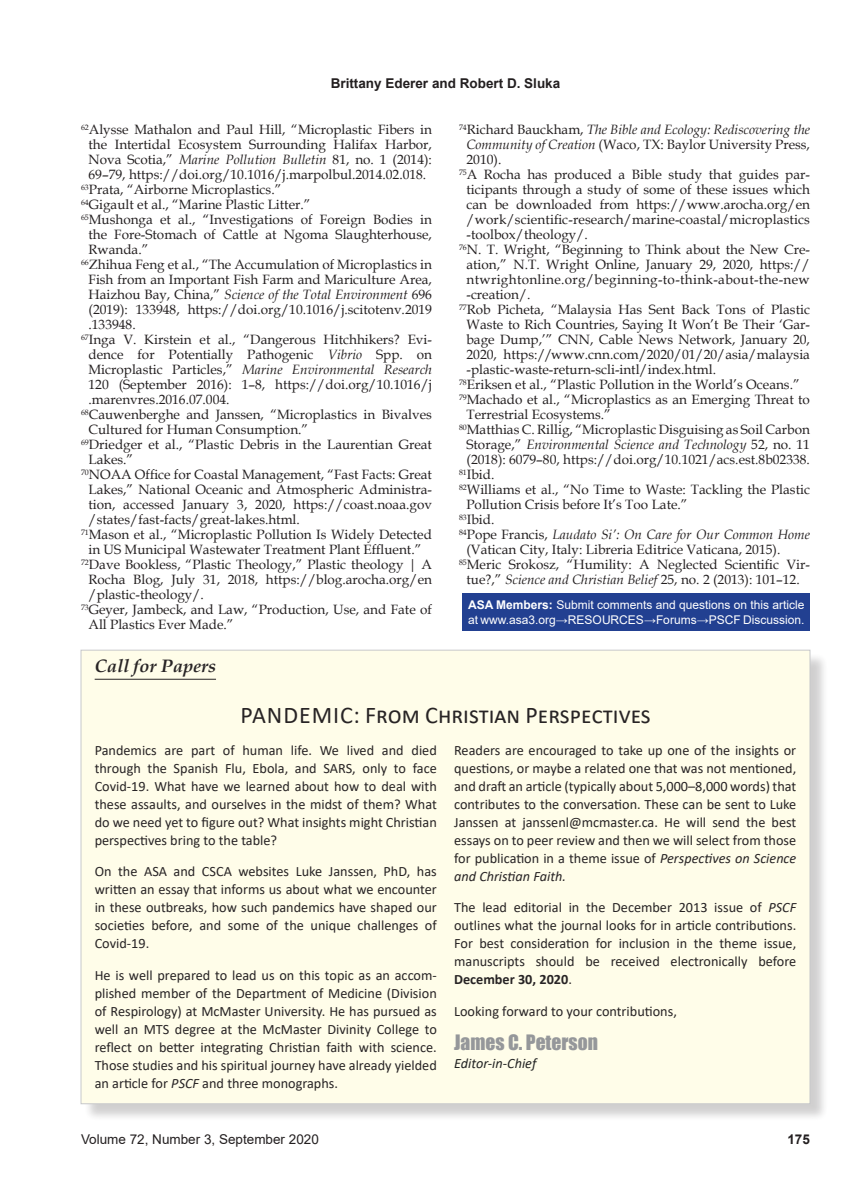
<style>
.page{position:relative;width:864px;height:1188px;background:#fff}
.page>*{position:absolute;margin:0;border:0;box-sizing:border-box;transform-origin:0 0}
.t1{font:24px "Calibri";color:#231f20}
.t2{font:19.5px "Impact";color:#939598}
.t3{font:italic 700 18px "Book Antiqua";color:#231f20}
.t4{font:14.25px/18px "Calibri";color:#231f20;text-align:justify}
.t5{font:italic 14.25px "Calibri";color:#1e1f1e}
.t6{font:13.5px "Book Antiqua";color:#231f20}
.t7{font:italic 13.5px "Book Antiqua";color:#231f20}
.t8{font:13.5px "Book Antiqua";letter-spacing:.025em;color:#231f20}
.t9{font:700 13.5px "Arial";color:#231f20}
.t10{font:13.5px "Arial";color:#231f20}
.t11{font:12px/15px "Arial";color:#fff}
.s1{font-style:italic}
.s2{font-style:normal}
.s3{font-weight:700}
.s4{font-family:"Book Antiqua"}
</style>
<div class="page">
<div style="left:463px;top:594px;width:347px;height:37px;background:#224091"></div>
<div style="left:83px;top:652px;width:746px;height:471px;background:#231f20;opacity:.22"></div>
<div style="left:81px;top:650px;width:729px;height:454px;background:#fffde9"></div>
<hr style="left:95px;top:679px;width:121px;height:1px;background:#231f20">
<p class="t9" style="left:331px;top:74px;width:231px">Brittany Ederer and Robert D. Sluka</p>
<p class="t6" style="left:81px;top:120px;width:353px"><sup>62</sup>Alysse Mathalon and Paul Hill, “Microplastic Fibers in</p>
<p class="t6" style="left:89px;top:135px;width:345px">the Intertidal Ecosystem Surrounding Halifax Harbor,</p>
<p class="t6" style="left:89px;top:150px;width:345px">Nova Scotia,” <span class="s1">Marine Pollution Bulletin</span> 81, no. 1 (2014):</p>
<p class="t6" style="left:89px;top:165px;width:339px">69–79, https://doi.org/10.1016/j.marpolbul.2014.02.018.</p>
<p class="t6" style="left:81px;top:180px;width:202px"><sup>63</sup>Prata, “Airborne Microplastics.”</p>
<p class="t6" style="left:81px;top:195px;width:231px"><sup>64</sup>Gigault et al., “Marine Plastic Litter.”</p>
<p class="t6" style="left:81px;top:210px;width:353px"><sup>65</sup>Mushonga et al., “Investigations of Foreign Bodies in</p>
<p class="t6" style="left:89px;top:225px;width:345px">the Fore-Stomach of Cattle at Ngoma Slaughterhouse,</p>
<p class="t6" style="left:89px;top:240px;width:62px">Rwanda.”</p>
<p class="t6" style="left:81px;top:255px;width:352px"><sup>66</sup>Zhihua Feng et al., “The Accumulation of Microplastics in</p>
<p class="t6" style="left:89px;top:270px;width:345px">Fish from an Important Fish Farm and Mariculture Area,</p>
<p class="t7" style="left:89px;top:285px;width:345px"><span class="s2">Haizhou Bay, China,”</span> Science of the Total Environment <span class="s2">696</span></p>
<p class="t6" style="left:89px;top:300px;width:345px">(2019): 133948, https://doi.org/10.1016/j.scitotenv.2019</p>
<p class="t6" style="left:89px;top:315px;width:49px">.133948.</p>
<p class="t6" style="left:81px;top:330px;width:352px"><sup>67</sup>Inga V. Kirstein et al., “Dangerous Hitchhikers? Evi-</p>
<p class="t6" style="left:89px;top:345px;width:345px">dence for Potentially Pathogenic <span class="s1">Vibrio</span> Spp. on</p>
<p class="t7" style="left:89px;top:360px;width:345px"><span class="s2">Microplastic Particles,”</span> Marine Environmental Research</p>
<p class="t6" style="left:89px;top:375px;width:345px">120 (September 2016): 1–8, https://doi.org/10.1016/j</p>
<p class="t6" style="left:89px;top:390px;width:143px">.marenvres.2016.07.004.</p>
<p class="t6" style="left:81px;top:405px;width:353px"><sup>68</sup>Cauwenberghe and Janssen, “Microplastics in Bivalves</p>
<p class="t6" style="left:89px;top:420px;width:221px">Cultured for Human Consumption.”</p>
<p class="t6" style="left:81px;top:435px;width:352px"><sup>69</sup>Driedger et al., “Plastic Debris in the Laurentian Great</p>
<p class="t6" style="left:89px;top:450px;width:46px">Lakes.”</p>
<p class="t6" style="left:81px;top:465px;width:352px"><sup>70</sup>NOAA Office for Coastal Management, “Fast Facts: Great</p>
<p class="t6" style="left:89px;top:480px;width:345px">Lakes,” National Oceanic and Atmospheric Administra-</p>
<p class="t6" style="left:89px;top:495px;width:345px">tion, accessed January 3, 2020, https://coast.noaa.gov</p>
<p class="t6" style="left:89px;top:510px;width:213px">/states/fast-facts/great-lakes.html.</p>
<p class="t6" style="left:81px;top:525px;width:353px"><sup>71</sup>Mason et al., “Microplastic Pollution Is Widely Detected</p>
<p class="t6" style="left:89px;top:540px;width:334px">in US Municipal Wastewater Treatment Plant Effluent.”</p>
<p class="t6" style="left:81px;top:555px;width:353px"><sup>72</sup>Dave Bookless, “Plastic Theology,” Plastic theology | A</p>
<p class="t6" style="left:89px;top:570px;width:345px">Rocha Blog, July 31, 2018, https://blog.arocha.org/en</p>
<p class="t6" style="left:89px;top:585px;width:117px">/plastic-theology/.</p>
<p class="t6" style="left:81px;top:600px;width:353px"><sup>73</sup>Geyer, Jambeck, and Law, “Production, Use, and Fate of</p>
<p class="t6" style="left:89px;top:615px;width:147px">All Plastics Ever Made.”</p>
<h3 class="t3" style="left:95px;top:654px;width:123px">Call for Papers</h3>
<p class="t7" style="left:459px;top:120px;width:353px"><sup>74</sup><span class="s2">Richard Bauckham,</span> The Bible and Ecology: Rediscovering the</p>
<p class="t6" style="left:467px;top:135px;width:345px"><span class="s1">Community of Creation</span> (Waco, TX: Baylor University Press,</p>
<p class="t6" style="left:467px;top:150px;width:36px">2010).</p>
<p class="t6" style="left:459px;top:165px;width:352px"><sup>75</sup>A Rocha has produced a Bible study that guides par-</p>
<p class="t6" style="left:467px;top:180px;width:345px">ticipants through a study of some of these issues which</p>
<p class="t6" style="left:467px;top:195px;width:345px">can be downloaded from https://www.arocha.org/en</p>
<p class="t6" style="left:467px;top:210px;width:345px">/work/scientific-research/marine-coastal/microplastics</p>
<p class="t6" style="left:467px;top:225px;width:123px">-toolbox/theology/.</p>
<p class="t6" style="left:459px;top:240px;width:353px"><sup>76</sup>N. T. Wright, “Beginning to Think about the New Cre-</p>
<p class="t6" style="left:467px;top:255px;width:345px">ation,” N.T. Wright Online, January 29, 2020, https://</p>
<p class="t8" style="left:467px;top:270px;width:345px">ntwrightonline.org/beginning-to-think-about-the-new</p>
<p class="t6" style="left:467px;top:285px;width:66px">-creation/.</p>
<p class="t6" style="left:459px;top:300px;width:353px"><sup>77</sup>Rob Picheta, “Malaysia Has Sent Back Tons of Plastic</p>
<p class="t6" style="left:467px;top:315px;width:345px">Waste to Rich Countries, Saying It Won’t Be Their ‘Gar-</p>
<p class="t6" style="left:467px;top:330px;width:345px">bage Dump,’” CNN, Cable News Network, January 20,</p>
<p class="t6" style="left:467px;top:345px;width:345px">2020, https://www.cnn.com/2020/01/20/asia/malaysia</p>
<p class="t6" style="left:467px;top:360px;width:251px">-plastic-waste-return-scli-intl/index.html.</p>
<p class="t6" style="left:459px;top:375px;width:342px"><sup>78</sup>Eriksen et al., “Plastic Pollution in the World’s Oceans.”</p>
<p class="t6" style="left:459px;top:390px;width:353px"><sup>79</sup>Machado et al., “Microplastics as an Emerging Threat to</p>
<p class="t6" style="left:467px;top:405px;width:146px">Terrestrial Ecosystems.”</p>
<p class="t6" style="left:459px;top:420px;width:353px"><sup>80</sup>Matthias C. Rillig, “Microplastic Disguising as Soil Carbon</p>
<p class="t7" style="left:467px;top:435px;width:345px"><span class="s2">Storage,”</span> Environmental Science and Technology <span class="s2">52, no. 11</span></p>
<p class="t6" style="left:467px;top:450px;width:345px">(2018): 6079–80, https://doi.org/10.1021/acs.est.8b02338.</p>
<p class="t6" style="left:459px;top:465px;width:37px"><sup>81</sup>Ibid.</p>
<p class="t6" style="left:459px;top:480px;width:353px"><sup>82</sup>Williams et al., “No Time to Waste: Tackling the Plastic</p>
<p class="t6" style="left:467px;top:495px;width:223px">Pollution Crisis before It’s Too Late.”</p>
<p class="t6" style="left:459px;top:510px;width:37px"><sup>83</sup>Ibid.</p>
<p class="t7" style="left:459px;top:525px;width:353px"><sup>84</sup><span class="s2">Pope Francis,</span> Laudato Si’: On Care for Our Common Home</p>
<p class="t6" style="left:466px;top:540px;width:315px">(Vatican City, Italy: Libreria Editrice Vaticana, 2015).</p>
<p class="t6" style="left:459px;top:555px;width:352px"><sup>85</sup>Meric Srokosz, “Humility: A Neglected Scientific Vir-</p>
<p class="t6" style="left:467px;top:570px;width:335px">tue?,” <span class="s1">Science and Christian Belief</span> 25, no. 2 (2013): 101–12.</p>
<p class="t11" style="left:468px;top:597px;width:338px"><span class="s3">ASA Members:</span> Submit comments and questions on this article at www.asa3.org<span class="s4">→</span>RESOURCES<span class="s4">→</span>Forums<span class="s4">→</span>PSCF Discussion.</p>
<h1 class="t1" style="left:241px;top:699px;width:412px">PANDEMIC: From Christian Perspectives</h1>
<p class="t4" style="left:95px;top:741px;width:344px">Pandemics are part of human life. We lived and died through the Spanish Flu, Ebola, and SARS, only to face Covid-19. What have we learned about how to deal with these assaults, and ourselves in the midst of them? What do we need yet to figure out? What insights might Christian perspectives bring to the table?</p>
<p class="t4" style="left:95px;top:862px;width:344px">On the ASA and CSCA websites Luke Janssen, PhD, has written an essay that informs us about what we encounter in these outbreaks, how such pandemics have shaped our societies before, and some of the unique challenges of Covid-19.</p>
<p class="t4" style="left:95px;top:966px;width:344px">He is well prepared to lead us on this topic as an accom&shy;plished member of the Department of Medicine (Division of Respirology) at McMaster University. He has pursued as well an MTS degree at the McMaster Divinity College to reflect on better integrating Christian faith with science.<br>Those studies and his spiritual journey have already yielded an article for <span class="s1">PSCF</span> and three monographs.</p>
<p class="t4" style="left:454px;top:741px;width:344px">Readers are encouraged to take up one of the insights or questions, or maybe a related one that was not mentioned, and draft an article (typically about 5,000–8,000 words) that contributes to the conversation. These can be sent to Luke Janssen at janssenl@mcmaster.ca. He will send the best essays on to peer review and then we will select from those for publication in a theme issue of <span class="s1">Perspectives on Science and Christian Faith.</span></p>
<p class="t4" style="left:454px;top:898px;width:344px">The lead editorial in the December 2013 issue of <span class="s1">PSCF </span>outlines what the journal looks for in article contributions.<br>For best consideration for inclusion in the theme issue, manuscripts should be received electronically before <span class="s3">December 30, 2020</span>.</p>
<p class="t4" style="left:454px;top:1002px;width:224px">Looking forward to your contributions,</p>
<h2 class="t2" style="left:454px;top:1027px;width:145px">James C. Peterson</h2>
<p class="t5" style="left:454px;top:1054px;width:84px">Editor-in-Chief</p>
<p class="t10" style="left:81px;top:1130px;width:239px">Volume 72, Number 3, September 2020</p>
<p class="t9" style="left:787px;top:1130px;width:24px">175</p>
</div>
